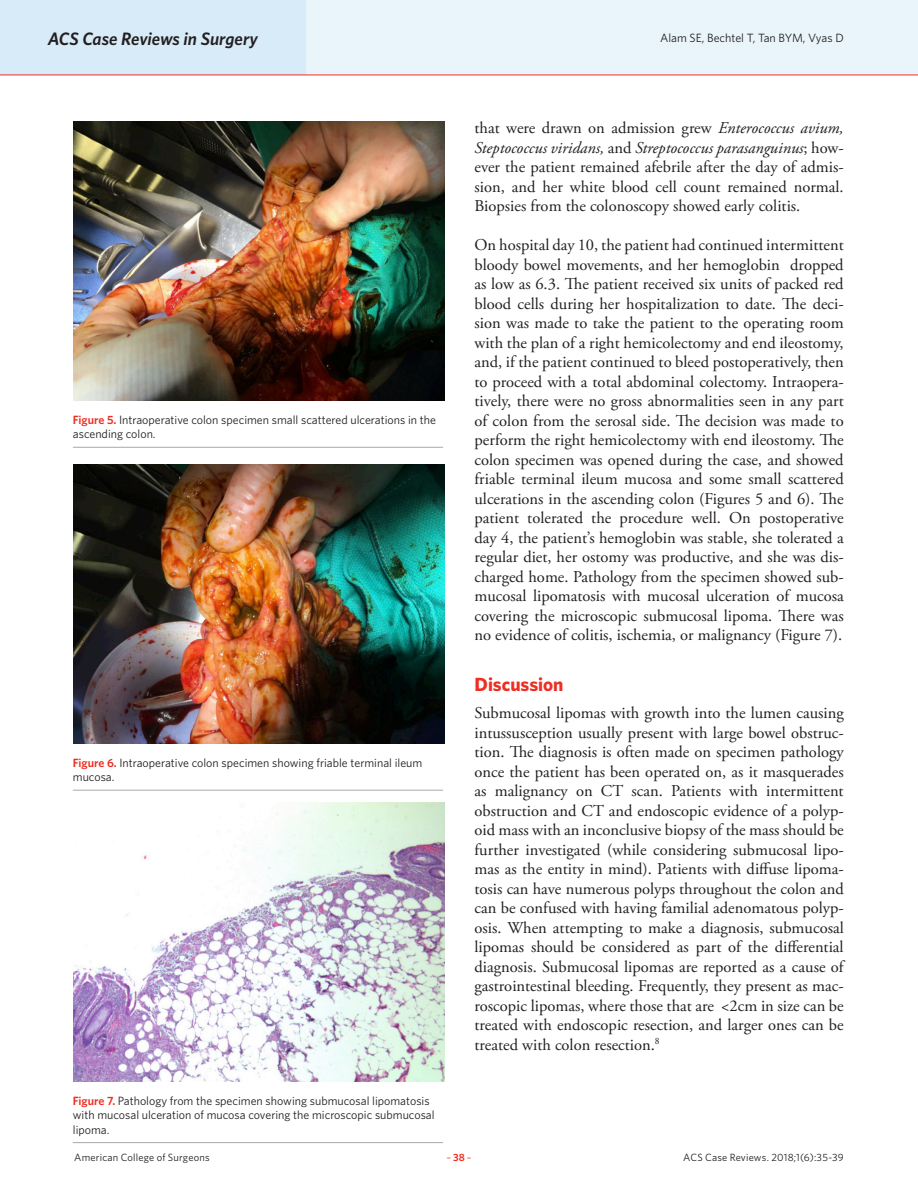
<style>
.page{position:relative;width:918px;height:1188px;background:#fff}
.page>*{position:absolute;margin:0;border:0;box-sizing:border-box;transform-origin:0 0}
.Article_Subhead{font:700 19.2px "Whitney";letter-spacing:-.005em;color:#ee2e22}
.t1{font:italic 600 18px "Whitney";letter-spacing:-.005em;color:#231f20}
.Article_Body_no_inde{font:16.5px/19.5px "Adobe Garamond Pro";color:#231f20;text-align:justify}
.Caption_New{font:12px/14.4px "Whitney";color:#231f20}
.t2{font:10.5px "Whitney";letter-spacing:.02em;color:#231f20}
.t3{font:10.5px "Whitney";color:#ee2e22}
.s1{font-weight:600;color:#ee2e22}
.s2{font-style:italic}
.s3{font-weight:600}
</style>
<div class="page">
<div style="left:0;top:0;width:918px;height:75px;background:#eaf5fb"></div>
<div style="left:0;top:0;width:306px;height:75px;background:#d7ebf8"></div>
<hr style="left:0;top:75px;width:918px;height:1px;background:#ee2e22">
<hr style="left:73px;top:447px;width:370px;height:1px;background:#a9a8aa">
<hr style="left:73px;top:790px;width:370px;height:1px;background:#a9a8aa">
<hr style="left:73px;top:1142px;width:370px;height:1px;background:#a9a8aa">
<img style="left:74px;top:122px;width:371px;height:279px">
<img style="left:74px;top:464px;width:371px;height:280px">
<img style="left:74px;top:802px;width:371px;height:280px">
<p class="t1" style="left:48px;top:26px;width:212px">ACS Case Reviews in Surgery</p>
<p class="Caption_New" style="left:660px;top:31px;width:185px">Alam SE, Bechtel T, Tan BYM, Vyas D</p>
<p class="Caption_New" style="left:73px;top:412px;width:365px"><span class="s1">Figure 5.</span> Intraoperative colon specimen small scattered ulcerations in the ascending colon.</p>
<p class="Caption_New" style="left:73px;top:755px;width:351px"><span class="s1">Figure 6.</span> Intraoperative colon specimen showing friable terminal ileum mucosa.</p>
<p class="Caption_New" style="left:73px;top:1093px;width:363px"><span class="s1">Figure 7.</span> Pathology from the specimen showing submucosal lipomatosis with mucosal ulceration of mucosa covering the microscopic submucosal lipoma.</p>
<p class="Article_Body_no_inde" style="left:475px;top:119px;width:371px">that were drawn on admission grew <span class="s2">Enterococcus avium, Steptococcus viridans,</span> and <span class="s2">Streptococcus parasanguinus</span>; how&shy;ever the patient remained afebrile after the day of admis&shy;sion, and her white blood cell count remained normal.<br>Biopsies from the colonoscopy showed early colitis.</p>
<p class="Article_Body_no_inde" style="left:475px;top:236px;width:371px">On hospital day 10, the patient had continued intermittent bloody bowel movements, and her hemoglobin dropped as low as 6.3. The patient received six units of packed red blood cells during her hospitalization to date. The deci&shy;sion was made to take the patient to the operating room with the plan of a right hemicolectomy and end ileostomy, and, if the patient continued to bleed postoperatively, then to proceed with a total abdominal colectomy. Intraopera&shy;tively, there were no gross abnormalities seen in any part of colon from the serosal side. The decision was made to perform the right hemicolectomy with end ileostomy. The colon specimen was opened during the case, and showed friable terminal ileum mucosa and some small scattered ulcerations in the ascending colon (Figures 5 and 6). The patient tolerated the procedure well. On postoperative day 4, the patient’s hemoglobin was stable, she tolerated a regular diet, her ostomy was productive, and she was dis&shy;charged home. Pathology from the specimen showed sub&shy;mucosal lipomatosis with mucosal ulceration of mucosa covering the microscopic submucosal lipoma. There was no evidence of colitis, ischemia, or malignancy (Figure 7).</p>
<p class="Article_Subhead" style="left:475px;top:672px;width:90px">Discussion</p>
<p class="Article_Body_no_inde" style="left:475px;top:704px;width:371px">Submucosal lipomas with growth into the lumen causing intussusception usually present with large bowel obstruc&shy;tion. The diagnosis is often made on specimen pathology once the patient has been operated on, as it masquerades as malignancy on CT scan. Patients with intermittent obstruction and CT and endoscopic evidence of a polyp&shy;oid mass with an inconclusive biopsy of the mass should be further investigated (while considering submucosal lipo&shy;mas as the entity in mind). Patients with diffuse lipoma&shy;tosis can have numerous polyps throughout the colon and can be confused with having familial adenomatous polyp&shy;osis. When attempting to make a diagnosis, submucosal lipomas should be considered as part of the differential diagnosis. Submucosal lipomas are reported as a cause of gastrointestinal bleeding. Frequently, they present as mac&shy;roscopic lipomas, where those that are &lt;2cm in size can be treated with endoscopic resection, and larger ones can be treated with colon resection.<sup>8</sup></p>
<p class="t2" style="left:74px;top:1150px;width:137px">American College of Surgeons</p>
<p class="t3" style="left:446px;top:1150px;width:27px">–<span class="s3">38</span>–</p>
<p class="t2" style="left:683px;top:1150px;width:162px">ACS Case Reviews. 2018;1(6):35-39</p>
</div>
